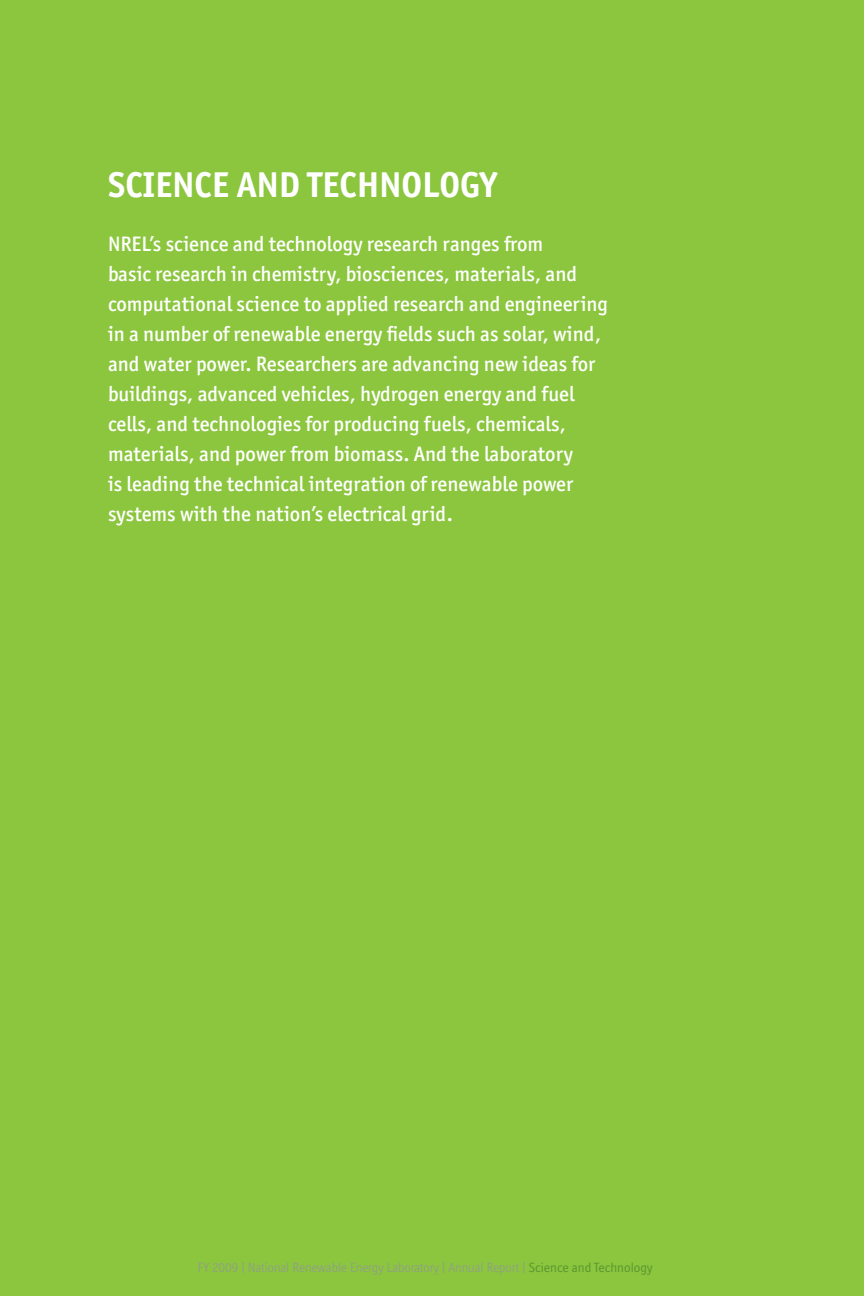
<style>
.page{position:relative;width:864px;height:1296px;background:#8bc63e}
.page>*{position:absolute;margin:0;border:0;box-sizing:border-box;transform-origin:0 0}
.t1{font:700 36px "Officina Sans ITC Std";color:#fff}
.t2{font:500 21px/30px "Officina Sans ITC Std";color:#fff}
.t3{font:300 13.5px "Officina Display ITC Std";color:#939598}
.s1{font-weight:400;color:#5c9731}
</style>
<div class="page">
<h1 class="t1" style="left:108px;top:162px;width:391px">SCIENCE AND TECHNOLOGY</h1>
<p class="t2" style="left:108px;top:229px;width:502px">NREL’s science and technology research ranges from<br>basic research in chemistry, biosciences, materials, and computational science to applied research and engineering in a number of renewable energy fields such as solar, wind, and water power. Researchers are advancing new ideas for buildings, advanced vehicles, hydrogen energy and fuel cells, and technologies for producing fuels, chemicals, materials, and power from biomass. And the laboratory<br>is leading the technical integration of renewable power systems with the nation’s electrical grid.</p>
<p class="t3" style="left:198px;top:1260px;width:456px">FY 2009 | National Renewable Energy Laboratory | Annual Report | <span class="s1">Science and Technology</span></p>
</div>
